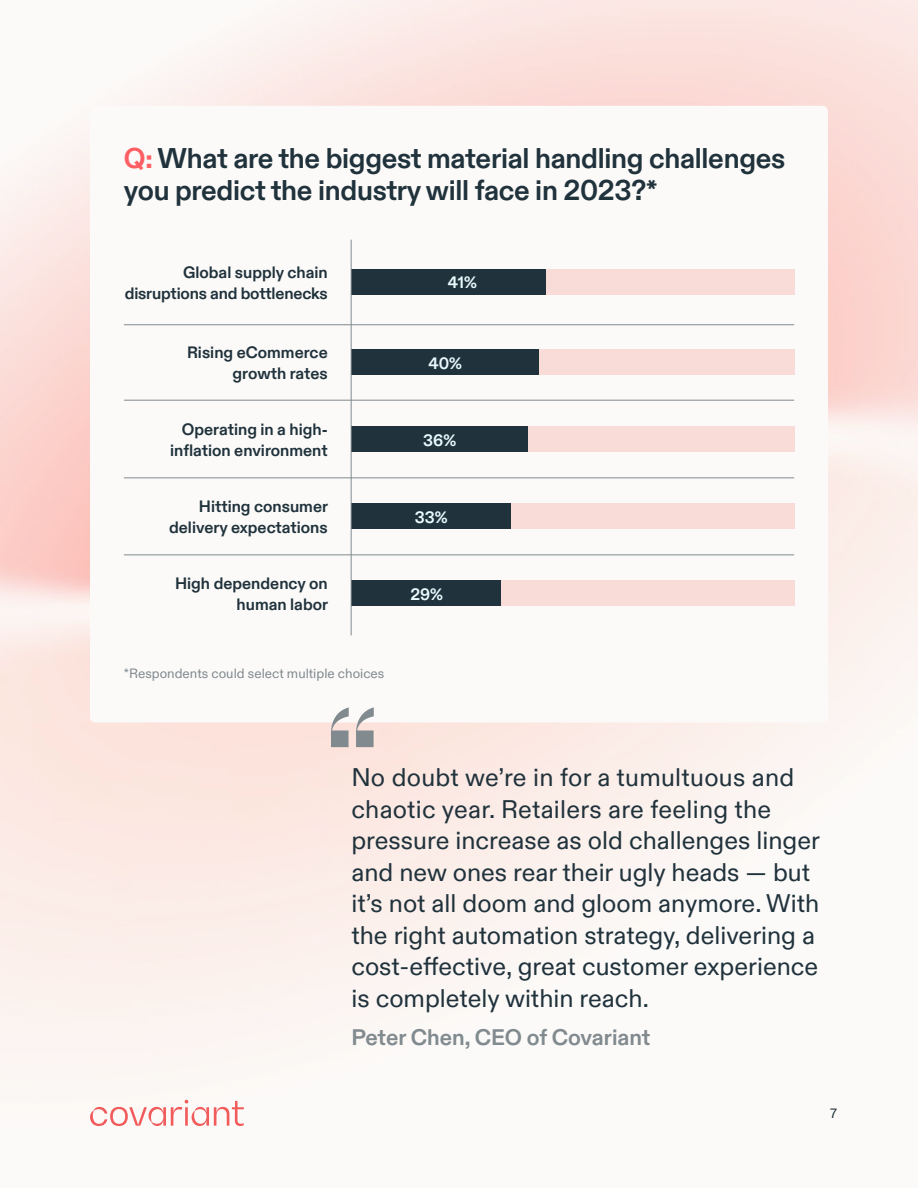
<style>
.page{position:relative;width:918px;height:1188px;background:#fff}
.page>*{position:absolute;margin:0;border:0;box-sizing:border-box;transform-origin:0 0}
._2-quote-icon{font:500 150px "Bw Gradual";color:#818a8f}
.t1{font:700 28.5px/31.5px "ABC Diatype";letter-spacing:-.01em;color:#20323c}
.quote{font:25.5px/31.5px "ABC Diatype";color:#20323c}
.quote_attribution{font:700 22.5px "ABC Diatype";color:#818a8f}
._2-Body{font:700 16.5px/21px "ABC Diatype";color:#20323c;text-align:right}
._2-graph_s{font:700 16.5px "ABC Diatype";color:#eaf9fe}
.body_de-emphasized{font:13.5px "ABC Diatype";color:#818a8f}
.t2{font:13.5px "ABC Diatype";color:#20323c}
.s1{color:#ff5e63}
</style>
<div class="page">
<div style="left:90px;top:106px;width:738px;height:617px;background:#fbfaf8;border-radius:5px"></div>
<div style="left:359px;top:269px;width:435px;height:26px;background:#f9dbd7"></div>
<div style="left:352px;top:269px;width:194px;height:26px;background:#20323c"></div>
<div style="left:359px;top:349px;width:435px;height:26px;background:#f9dbd7"></div>
<div style="left:352px;top:349px;width:187px;height:26px;background:#20323c"></div>
<div style="left:359px;top:426px;width:435px;height:26px;background:#f9dbd7"></div>
<div style="left:352px;top:426px;width:176px;height:26px;background:#20323c"></div>
<div style="left:359px;top:503px;width:435px;height:26px;background:#f9dbd7"></div>
<div style="left:352px;top:503px;width:159px;height:26px;background:#20323c"></div>
<div style="left:359px;top:580px;width:435px;height:26px;background:#f9dbd7"></div>
<div style="left:352px;top:580px;width:149px;height:26px;background:#20323c"></div>
<hr style="left:351px;top:240px;width:1px;height:395px;background:#818a8f">
<hr style="left:124px;top:324px;width:670px;height:1px;background:#818a8f">
<hr style="left:124px;top:400px;width:670px;height:1px;background:#818a8f">
<hr style="left:124px;top:477px;width:670px;height:1px;background:#818a8f">
<hr style="left:124px;top:554px;width:670px;height:1px;background:#818a8f">
<svg style="left:90px;top:1100px;width:154px;height:26px"></svg>
<p class="t1" style="left:124px;top:144px;width:663px"><span class="s1">Q:</span> What are the biggest material handling challenges you predict the industry will face in 2023?*</p>
<p class="_2-Body" style="left:125px;top:262px;width:204px">Global supply chain disruptions and bottlenecks</p>
<p class="_2-graph_s" style="left:448px;top:273px;width:30px">41%</p>
<p class="_2-Body" style="left:187px;top:343px;width:142px">Rising eCommerce growth rates</p>
<p class="_2-graph_s" style="left:429px;top:353px;width:35px">40%</p>
<p class="_2-Body" style="left:170px;top:420px;width:159px">Operating in a high&shy;inflation environment</p>
<p class="_2-graph_s" style="left:423px;top:430px;width:35px">36%</p>
<p class="_2-Body" style="left:169px;top:497px;width:160px">Hitting consumer delivery expectations</p>
<p class="_2-graph_s" style="left:415px;top:507px;width:34px">33%</p>
<p class="_2-Body" style="left:175px;top:574px;width:155px">High dependency on human labor</p>
<p class="_2-graph_s" style="left:410px;top:584px;width:34px">29%</p>
<p class="body_de-emphasized" style="left:124px;top:665px;width:262px">*Respondents could select multiple choices</p>
<p class="_2-quote-icon" style="left:323px;top:666px;width:61px">“</p>
<p class="quote" style="left:351px;top:762px;width:470px">No doubt we’re in for a tumultuous and chaotic year. Retailers are feeling the pressure increase as old challenges linger and new ones rear their ugly heads — but it’s not all doom and gloom anymore. With the right automation strategy, delivering a cost-effective, great customer experience is completely within reach.</p>
<p class="quote_attribution" style="left:351px;top:1024px;width:301px">Peter Chen, CEO of Covariant</p>
<p class="t2" style="left:830px;top:1105px;width:8px">7</p>
</div>
